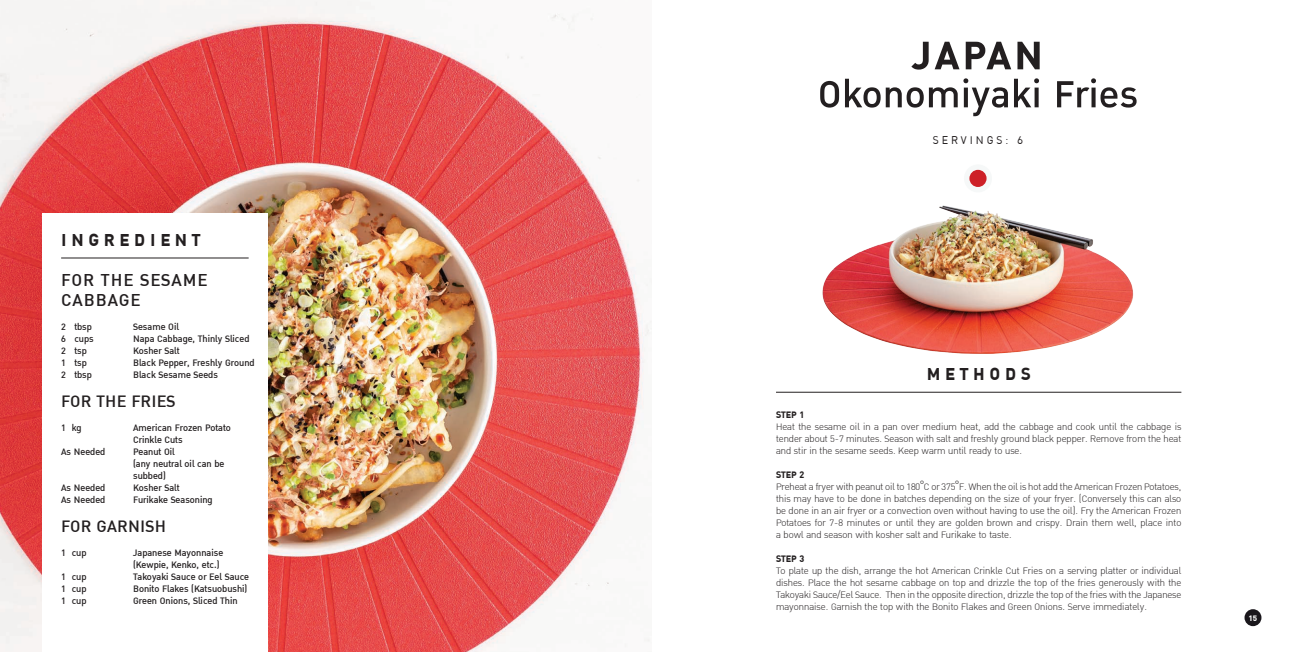
<style>
.page{position:relative;width:1304px;height:652px;background:#fff}
.page>*{position:absolute;margin:0;border:0;box-sizing:border-box;transform-origin:0 0}
.ค_าปร_ยาย{font:700 55px "DB Ozone X";letter-spacing:.05em;color:#231f20}
.ค_าปร_ยาย-2{font:500 52px "DB Ozone X";letter-spacing:.01em;color:#231f20}
.ค_าปร_ยาย-3{font:500 24px "DB Ozone X";letter-spacing:.04em;color:#231f20}
.t1{font:700 24px "DB Ozone X";letter-spacing:.2em;color:#231f20}
.ค_าปร_ยาย-4{font:500 23px "DB Ozone X";letter-spacing:.01em;color:#231f20}
.t2{font:15.4px "DB Ozone X";letter-spacing:.2em;color:#231f20;scale:.95 1}
.t3{font:300 13px/12px "DB Ozone X";color:#231f20;text-align:justify}
.t4{font:500 13px/12px "DB Ozone X";color:#231f20}
.ค_าปร_ยาย-5{font:700 13px "DB Ozone X";color:#231f20}
.t5{font:700 11px "DB Ozone X";color:#fff;scale:1.05 1}
.s1{font-family:"Taviraj"}
</style>
<div class="page">
<img style="left:0;top:0;width:652px;height:652px">
<img style="left:822px;top:205px;width:312px;height:149px">
<hr style="left:776px;top:392px;width:405px;height:1px;background:#231f20">
<div style="left:43px;top:213px;width:225px;height:439px;background:#fff"></div>
<hr style="left:61px;top:258px;width:188px;height:1px;background:#231f20">
<div style="left:1244px;top:609px;width:17px;height:17px;background:#1a171c;border-radius:50%"></div>
<div style="left:964px;top:164px;width:28px;height:28px;background:#f6f8f8;border-radius:50%"></div>
<div style="left:969px;top:170px;width:18px;height:17px;background:#cd2027;border-radius:50%"></div>
<p class="t1" style="left:61px;top:226px;width:141px">INGREDIENT</p>
<p class="ค_าปร_ยาย-3" style="left:61px;top:266px;width:148px">FOR THE SESAME</p>
<p class="ค_าปร_ยาย-3" style="left:61px;top:286px;width:81px">CABBAGE</p>
<p class="t4" style="left:61px;top:321px;width:32px">2 tbsp</p>
<p class="t4" style="left:133px;top:321px;width:47px">Sesame Oil</p>
<p class="t4" style="left:61px;top:333px;width:34px">6 cups</p>
<p class="t4" style="left:133px;top:333px;width:118px">Napa Cabbage, Thinly Sliced</p>
<p class="t4" style="left:61px;top:345px;width:27px">2 tsp</p>
<p class="t4" style="left:133px;top:345px;width:48px">Kosher Salt</p>
<p class="t4" style="left:61px;top:357px;width:27px">1 tsp</p>
<p class="t4" style="left:133px;top:357px;width:123px">Black Pepper, Freshly Ground</p>
<p class="t4" style="left:61px;top:369px;width:32px">2 tbsp</p>
<p class="t4" style="left:133px;top:369px;width:86px">Black Sesame Seeds</p>
<p class="ค_าปร_ยาย-4" style="left:61px;top:388px;width:116px">FOR THE FRIES</p>
<p class="t4" style="left:61px;top:422px;width:22px">1 kg</p>
<p class="t4" style="left:133px;top:422px;width:99px">American Frozen Potato</p>
<p class="t4" style="left:133px;top:434px;width:51px">Crinkle Cuts</p>
<p class="t4" style="left:61px;top:446px;width:46px">As Needed</p>
<p class="t4" style="left:133px;top:446px;width:43px">Peanut Oil</p>
<p class="t4" style="left:133px;top:458px;width:93px">(any neutral oil can be subbed)</p>
<p class="t4" style="left:61px;top:482px;width:46px">As Needed</p>
<p class="t4" style="left:133px;top:482px;width:48px">Kosher Salt</p>
<p class="t4" style="left:61px;top:494px;width:46px">As Needed</p>
<p class="t4" style="left:133px;top:494px;width:81px">Furikake Seasoning</p>
<p class="ค_าปร_ยาย-4" style="left:61px;top:513px;width:106px">FOR GARNISH</p>
<p class="t4" style="left:61px;top:547px;width:27px">1 cup</p>
<p class="t4" style="left:133px;top:547px;width:92px">Japanese Mayonnaise (Kewpie, Kenko, etc.)</p>
<p class="t4" style="left:61px;top:571px;width:27px">1 cup</p>
<p class="t4" style="left:133px;top:571px;width:117px">Takoyaki Sauce or Eel Sauce</p>
<p class="t4" style="left:61px;top:583px;width:27px">1 cup</p>
<p class="t4" style="left:133px;top:583px;width:116px">Bonito Flakes (Katsuobushi)</p>
<p class="t4" style="left:61px;top:595px;width:27px">1 cup</p>
<p class="t4" style="left:133px;top:595px;width:106px">Green Onions, Sliced Thin</p>
<p class="ค_าปร_ยาย" style="left:913px;top:24px;width:132px">JAPAN</p>
<p class="ค_าปร_ยาย-2" style="left:818px;top:65px;width:322px">Okonomiyaki Fries</p>
<p class="t2" style="left:933px;top:131px;width:96px">SERVINGS: 6</p>
<p class="t1" style="left:927px;top:360px;width:105px">METHODS</p>
<p class="ค_าปร_ยาย-5" style="left:776px;top:407px;width:30px">STEP 1</p>
<p class="t3" style="left:776px;top:420px;width:407px">Heat the sesame oil in a pan over medium heat, add the cabbage and cook until the cabbage is tender about 5-7 minutes. Season with salt and freshly ground black pepper. Remove from the heat and stir in the sesame seeds. Keep warm until ready to use.</p>
<p class="ค_าปร_ยาย-5" style="left:776px;top:467px;width:30px">STEP 2</p>
<p class="t3" style="left:776px;top:480px;width:407px">Preheat a fryer with peanut oil to 180<span class="s1">°</span>C or 375<span class="s1">°</span>F. When the oil is hot add the American Frozen Potatoes, this may have to be done in batches depending on the size of your fryer. (Conversely this can also be done in an air fryer or a convection oven without having to use the oil). Fry the American Frozen Potatoes for 7-8 minutes or until they are golden brown and crispy. Drain them well, place into a bowl and season with kosher salt and Furikake to taste.</p>
<p class="ค_าปร_ยาย-5" style="left:776px;top:551px;width:30px">STEP 3</p>
<p class="t3" style="left:776px;top:564px;width:407px">To plate up the dish, arrange the hot American Crinkle Cut Fries on a serving platter or individual dishes. Place the hot sesame cabbage on top and drizzle the top of the fries generously with the Takoyaki Sauce/Eel Sauce. Then in the opposite direction, drizzle the top of the fries with the Japanese mayonnaise. Garnish the top with the Bonito Flakes and Green Onions. Serve immediately.</p>
<p class="t5" style="left:1249px;top:612px;width:10px">15</p>
</div>
